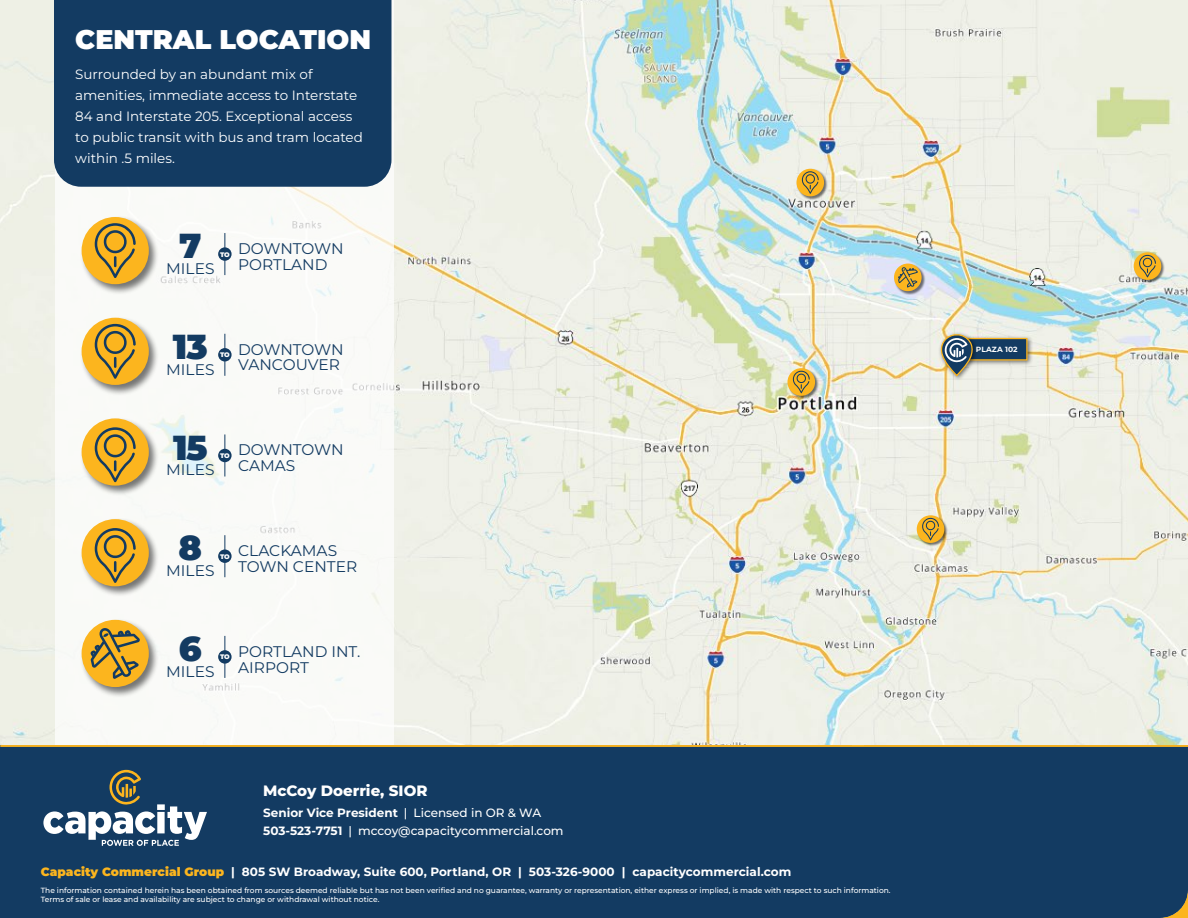
<style>
.page{position:relative;width:1188px;height:918px;background:#fff}
.page>*{position:absolute;margin:0;border:0;box-sizing:border-box;transform-origin:0 0}
.t1{font:900 34.65px "Montserrat";color:#133b62}
.t2{font:900 27px "Montserrat";color:#fff}
.t3{font:15.45px/15.8px "Montserrat";color:#133b62}
.t4{font:800 15px "Montserrat";color:#fff}
.t5{font:13.5px/21px "Montserrat";color:#fff}
.t6{font:700 12px "Montserrat";letter-spacing:.005em;color:#fff}
.t7{font:500 12px/18px "Montserrat";color:#fff}
.t8{font:500 7.5px/9px "Montserrat";color:#fff}
.t9{font:700 7.5px "Montserrat";letter-spacing:.01em;color:#fff}
.t10{font:900 6.6px "Montserrat";letter-spacing:-.03em;color:#fff}
.s1{font-weight:700}
.s2{font-weight:900;color:#fcb51e}
</style>
<div class="page">
<hr style="left:0;top:745px;width:1188px;height:2px;background:#fcb51e">
<div style="left:0;top:747px;width:1188px;height:171px;background:#133b62"></div>
<svg style="left:43px;top:769px;width:166px;height:77px"></svg>
<svg style="left:1160px;top:890px;width:28px;height:28px"></svg>
<img style="left:0;top:0;width:1188px;height:745px">
<div style="left:55px;top:0;width:339px;height:745px;background:#fafaf8"></div>
<div style="left:54px;top:0;width:338px;height:187px;background:#133b62"></div>
<div style="left:80px;top:216px;width:79px;height:79px;background:#000;opacity:.53"></div>
<div style="left:82px;top:217px;width:67px;height:67px;background:#fcb51e;border-radius:50%"></div>
<svg style="left:95px;top:223px;width:41px;height:55px"></svg>
<div style="left:797px;top:169px;width:31px;height:31px;background:#000;opacity:.53"></div>
<div style="left:797px;top:169px;width:27px;height:27px;background:#fcb51e;border-radius:50%"></div>
<svg style="left:802px;top:171px;width:17px;height:23px"></svg>
<div style="left:894px;top:264px;width:31px;height:31px;background:#000;opacity:.53"></div>
<div style="left:894px;top:264px;width:28px;height:27px;background:#fcb51e;border-radius:50%"></div>
<svg style="left:898px;top:267px;width:20px;height:21px"></svg>
<div style="left:788px;top:368px;width:31px;height:32px;background:#000;opacity:.53"></div>
<div style="left:788px;top:368px;width:27px;height:28px;background:#fcb51e;border-radius:50%"></div>
<svg style="left:793px;top:371px;width:17px;height:22px"></svg>
<div style="left:917px;top:515px;width:31px;height:32px;background:#000;opacity:.53"></div>
<div style="left:917px;top:515px;width:27px;height:28px;background:#fcb51e;border-radius:50%"></div>
<svg style="left:922px;top:518px;width:17px;height:22px"></svg>
<div style="left:1134px;top:252px;width:31px;height:32px;background:#000;opacity:.53"></div>
<div style="left:1134px;top:252px;width:27px;height:28px;background:#fcb51e;border-radius:50%"></div>
<svg style="left:1139px;top:255px;width:17px;height:22px"></svg>
<div style="left:80px;top:316px;width:79px;height:80px;background:#000;opacity:.53"></div>
<div style="left:82px;top:318px;width:67px;height:67px;background:#fcb51e;border-radius:50%"></div>
<svg style="left:95px;top:324px;width:41px;height:55px"></svg>
<div style="left:80px;top:417px;width:79px;height:80px;background:#000;opacity:.53"></div>
<div style="left:82px;top:418px;width:67px;height:68px;background:#fcb51e;border-radius:50%"></div>
<svg style="left:95px;top:427px;width:41px;height:55px"></svg>
<div style="left:80px;top:518px;width:79px;height:79px;background:#000;opacity:.53"></div>
<div style="left:82px;top:519px;width:67px;height:67px;background:#fcb51e;border-radius:50%"></div>
<svg style="left:95px;top:528px;width:41px;height:55px"></svg>
<div style="left:80px;top:619px;width:79px;height:79px;background:#000;opacity:.53"></div>
<div style="left:82px;top:620px;width:67px;height:67px;background:#fcb51e;border-radius:50%"></div>
<svg style="left:91px;top:628px;width:49px;height:51px"></svg>
<hr style="left:225px;top:233px;width:1px;height:42px;background:#133b62">
<div style="left:218px;top:247px;width:14px;height:14px;background:#133b62;border-radius:50%"></div>
<hr style="left:225px;top:334px;width:1px;height:42px;background:#133b62">
<div style="left:218px;top:348px;width:14px;height:13px;background:#133b62;border-radius:50%"></div>
<hr style="left:225px;top:434px;width:1px;height:43px;background:#133b62">
<div style="left:218px;top:449px;width:14px;height:13px;background:#133b62;border-radius:50%"></div>
<hr style="left:225px;top:535px;width:1px;height:42px;background:#133b62">
<div style="left:218px;top:549px;width:14px;height:14px;background:#133b62;border-radius:50%"></div>
<hr style="left:225px;top:636px;width:1px;height:42px;background:#133b62">
<div style="left:218px;top:650px;width:14px;height:14px;background:#133b62;border-radius:50%"></div>
<div style="left:961px;top:335px;width:72px;height:31px;background:#000;opacity:.55"></div>
<div style="left:965px;top:339px;width:62px;height:21px;background:#133b62"></div>
<div style="left:964px;top:338px;width:64px;height:23px;border:1px solid #fcb51e"></div>
<div style="left:938px;top:331px;width:41px;height:52px;background:#000;opacity:.55"></div>
<svg style="left:941px;top:333px;width:33px;height:45px"></svg>
<h2 class="t2" style="left:75px;top:21px;width:297px">CENTRAL LOCATION</h2>
<h3 class="t5" style="left:75px;top:63px;width:289px">Surrounded by an abundant mix of amenities, immediate access to Interstate 84 and Interstate 205. Exceptional access to public transit with bus and tram located within .5 miles.</h3>
<h1 class="t1" style="left:179px;top:223px;width:24px">7</h1>
<h3 class="t3" style="left:166px;top:260px;width:50px">MILES</h3>
<p class="t10" style="left:220px;top:250px;width:11px">TO</p>
<h3 class="t3" style="left:238px;top:240px;width:107px">DOWNTOWN<br>PORTLAND</h3>
<h1 class="t1" style="left:173px;top:323px;width:37px">13</h1>
<h3 class="t3" style="left:166px;top:361px;width:50px">MILES</h3>
<p class="t10" style="left:220px;top:350px;width:11px">TO</p>
<h3 class="t3" style="left:238px;top:341px;width:107px">DOWNTOWN<br>VANCOUVER</h3>
<h1 class="t1" style="left:173px;top:424px;width:36px">15</h1>
<h3 class="t3" style="left:166px;top:462px;width:50px">MILES</h3>
<p class="t10" style="left:220px;top:451px;width:11px">TO</p>
<h3 class="t3" style="left:238px;top:442px;width:107px">DOWNTOWN<br>CAMAS</h3>
<h1 class="t1" style="left:179px;top:525px;width:25px">8</h1>
<h3 class="t3" style="left:166px;top:562px;width:50px">MILES</h3>
<p class="t10" style="left:220px;top:552px;width:11px">TO</p>
<h3 class="t3" style="left:238px;top:542px;width:120px">CLACKAMAS<br>TOWN CENTER</h3>
<h1 class="t1" style="left:179px;top:626px;width:24px">6</h1>
<h3 class="t3" style="left:166px;top:663px;width:50px">MILES</h3>
<p class="t10" style="left:220px;top:653px;width:11px">TO</p>
<h3 class="t3" style="left:238px;top:643px;width:124px">PORTLAND INT.<br>AIRPORT</h3>
<h3 class="t4" style="left:263px;top:781px;width:166px">McCoy Doerrie, SIOR</h3>
<h3 class="t7" style="left:263px;top:803px;width:302px"><span class="s1">Senior Vice President</span> | Licensed in OR &amp; WA<br><span class="s1">503-523-7751</span> | mccoy@capacitycommercial.com</h3>
<h3 class="t6" style="left:41px;top:864px;width:752px"><span class="s2">Capacity Commercial Group</span> | 805 SW Broadway, Suite 600, Portland, OR | 503-326-9000 | capacitycommercial.com</h3>
<p class="t8" style="left:41px;top:886px;width:851px">The information contained herein has been obtained from sources deemed reliable but has not been verified and no guarantee, warranty or representation, either express or implied, is made with respect to such information.<br>Terms of sale or lease and availability are subject to change or withdrawal without notice.</p>
<p class="t9" style="left:976px;top:344px;width:43px">PLAZA 102</p>
</div>
